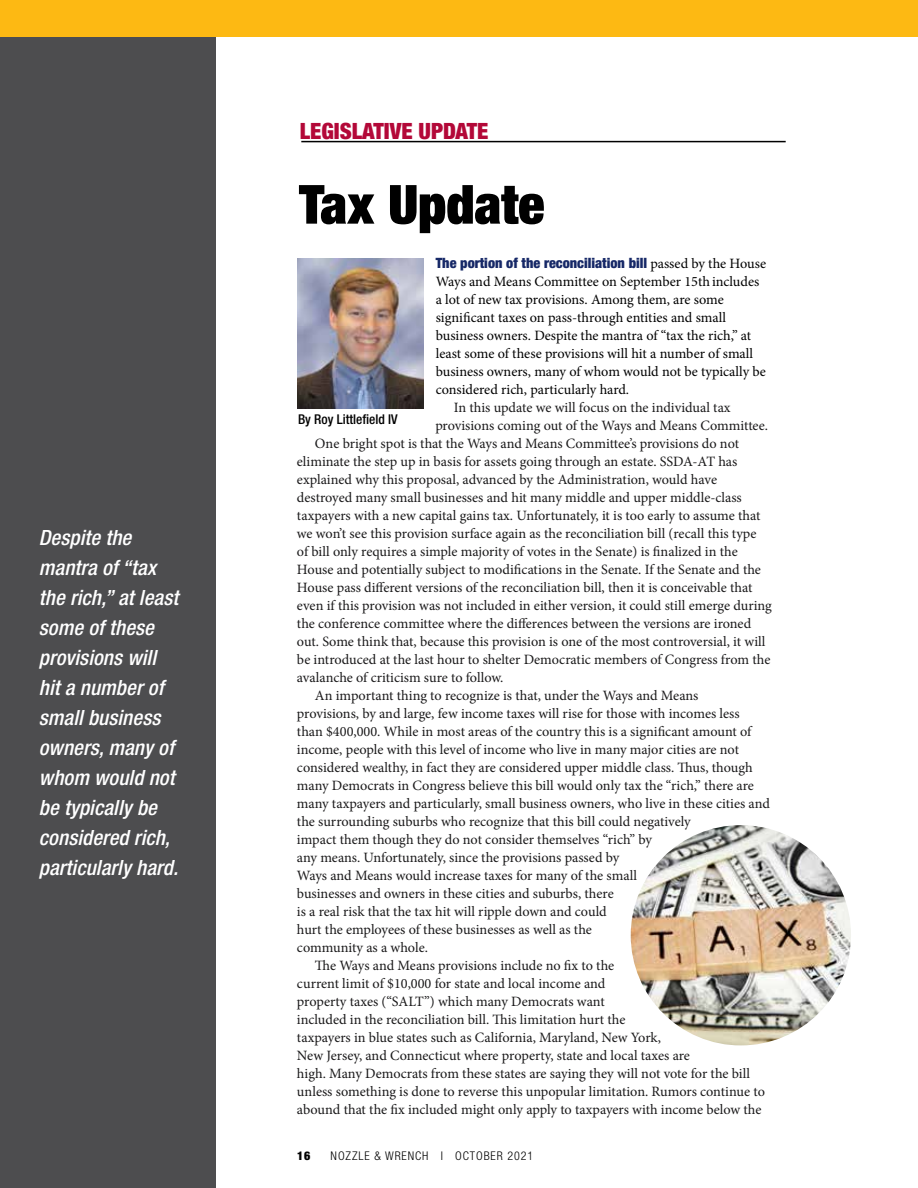
<style>
.page{position:relative;width:918px;height:1188px;background:#fff}
.page>*{position:absolute;margin:0;border:0;box-sizing:border-box;transform-origin:0 0}
.t1{font:900 expanded 54px "Helvetica Neue";color:#000}
.t2{font:900 condensed 22.5px "Helvetica Neue";color:#b30838}
.t3{font:italic 500 condensed 21px/30px "Helvetica Neue";letter-spacing:.005em;color:#fff}
.t4{font:14.25px "Minion Pro";color:#1a191a}
.t5{font:14.25px/18px "Minion Pro";color:#000}
.t6{font:900 condensed 14.25px "Helvetica Neue";color:#162867}
.t7{font:500 condensed 13.5px "Helvetica Neue";color:#000}
.t8{font:300 condensed 12px "Helvetica Neue";letter-spacing:.075em;color:#000}
.t9{font:900 condensed 12px "Helvetica Neue";color:#000}
.s1{font-family:"Minion Pro";font-weight:400;font-stretch:normal;color:#000}
</style>
<div class="page">
<div style="left:0;top:32px;width:216px;height:1156px;background:#4d4d4f"></div>
<div style="left:0;top:0;width:918px;height:37px;background:#fdb913"></div>
<img style="left:297px;top:258px;width:127px;height:150px">
<hr style="left:301px;top:141px;width:485px;height:1px;background:#000">
<img style="left:631px;top:825px;width:220px;height:220px;border-radius:110px">
<h3 class="t3" style="left:39px;top:522px;width:141px">Despite the mantra of “tax the rich,” at least some of these provisions will hit a number of small business owners, many of whom would not be typically be considered rich, particularly hard.</h3>
<h2 class="t2" style="left:300px;top:117px;width:190px">LEGISLATIVE UPDATE</h2>
<h1 class="t1" style="left:299px;top:170px;width:247px">Tax Update</h1>
<p class="t6" style="left:436px;top:255px;width:332px">The portion of the reconciliation bill <span class="s1">passed by the House</span></p>
<p class="t5" style="left:436px;top:273px;width:332px">Ways and Means Committee on September 15thincludes a lot of new tax provisions. Among them, are some significant taxes on pass-through entities and small business owners. Despite the mantra of “tax the rich,” at least some of these provisions will hit a number of small business owners, many of whom would not be typically be considered rich, particularly hard.</p>
<p class="t4" style="left:454px;top:398px;width:278px">In this update we will focus on the individual tax</p>
<p class="t4" style="left:435px;top:416px;width:334px">provisions coming out of the Ways and Means Committee.</p>
<p class="t4" style="left:315px;top:434px;width:426px">One bright spot is that the Ways and Means Committee’s provisions do not</p>
<p class="t4" style="left:297px;top:452px;width:442px">eliminate the step up in basis for assets going through an estate. SSDA-AT has</p>
<p class="t4" style="left:297px;top:470px;width:422px">explained why this proposal, advanced by the Administration, would have</p>
<p class="t4" style="left:297px;top:488px;width:446px">destroyed many small businesses and hit many middle and upper middle-class</p>
<p class="t4" style="left:297px;top:506px;width:465px">taxpayers with a new capital gains tax. Unfortunately, it is too early to assume that</p>
<p class="t4" style="left:297px;top:524px;width:461px">we won’t see this provision surface again as the reconciliation bill (recall this type</p>
<p class="t4" style="left:297px;top:542px;width:442px">of bill only requires a simple majority of votes in the Senate) is finalized in the</p>
<p class="t4" style="left:297px;top:560px;width:466px">House and potentially subject to modifications in the Senate. If the Senate and the</p>
<p class="t4" style="left:297px;top:578px;width:457px">House pass different versions of the reconciliation bill, then it is conceivable that</p>
<p class="t4" style="left:297px;top:596px;width:476px">even if this provision was not included in either version, it could still emerge during</p>
<p class="t4" style="left:297px;top:614px;width:456px">the conference committee where the differences between the versions are ironed</p>
<p class="t4" style="left:297px;top:632px;width:470px">out. Some think that, because this provision is one of the most controversial, it will</p>
<p class="t4" style="left:297px;top:650px;width:475px">be introduced at the last hour to shelter Democratic members of Congress from the</p>
<p class="t4" style="left:297px;top:668px;width:208px">avalanche of criticism sure to follow.</p>
<p class="t4" style="left:315px;top:686px;width:385px">An important thing to recognize is that, under the Ways and Means</p>
<p class="t4" style="left:297px;top:704px;width:444px">provisions, by and large, few income taxes will rise for those with incomes less</p>
<p class="t4" style="left:297px;top:722px;width:456px">than $400,000. While in most areas of the country this is a significant amount of</p>
<p class="t4" style="left:297px;top:740px;width:444px">income, people with this level of income who live in many major cities are not</p>
<p class="t4" style="left:297px;top:758px;width:457px">considered wealthy, in fact they are considered upper middle class. Thus, though</p>
<p class="t4" style="left:297px;top:776px;width:458px">many Democrats in Congress believe this bill would only tax the “rich,” there are</p>
<p class="t4" style="left:297px;top:794px;width:474px">many taxpayers and particularly, small business owners, who live in these cities and</p>
<p class="t4" style="left:297px;top:812px;width:395px">the surrounding suburbs who recognize that this bill could negatively</p>
<p class="t4" style="left:297px;top:830px;width:357px">impact them though they do not consider themselves “rich” by</p>
<p class="t4" style="left:297px;top:848px;width:324px">any means. Unfortunately, since the provisions passed by</p>
<p class="t4" style="left:297px;top:866px;width:342px">Ways and Means would increase taxes for many of the small</p>
<p class="t4" style="left:297px;top:884px;width:318px">businesses and owners in these cities and suburbs, there</p>
<p class="t4" style="left:297px;top:902px;width:311px">is a real risk that the tax hit will ripple down and could</p>
<p class="t4" style="left:297px;top:920px;width:296px">hurt the employees of these businesses as well as the</p>
<p class="t4" style="left:297px;top:938px;width:132px">community as a whole.</p>
<p class="t4" style="left:315px;top:956px;width:301px">The Ways and Means provisions include no fix to the</p>
<p class="t4" style="left:297px;top:974px;width:310px">current limit of $10,000 for state and local income and</p>
<p class="t4" style="left:297px;top:992px;width:309px">property taxes (“SALT”) which many Democrats want</p>
<p class="t4" style="left:297px;top:1010px;width:330px">included in the reconciliation bill. This limitation hurt the</p>
<p class="t4" style="left:297px;top:1028px;width:365px">taxpayers in blue states such as California, Maryland, New York,</p>
<p class="t4" style="left:297px;top:1046px;width:394px">New Jersey, and Connecticut where property, state and local taxes are</p>
<p class="t4" style="left:297px;top:1064px;width:455px">high. Many Democrats from these states are saying they will not vote for the bill</p>
<p class="t4" style="left:297px;top:1082px;width:469px">unless something is done to reverse this unpopular limitation. Rumors continue to</p>
<p class="t4" style="left:297px;top:1100px;width:466px">abound that the fix included might only apply to taxpayers with income below the</p>
<p class="t7" style="left:298px;top:411px;width:101px">By Roy Littlefield IV</p>
<p class="t9" style="left:297px;top:1148px;width:15px">16</p>
<p class="t8" style="left:331px;top:1149px;width:204px">NOZZLE &amp; WRENCH I OCTOBER 2021</p>
</div>
